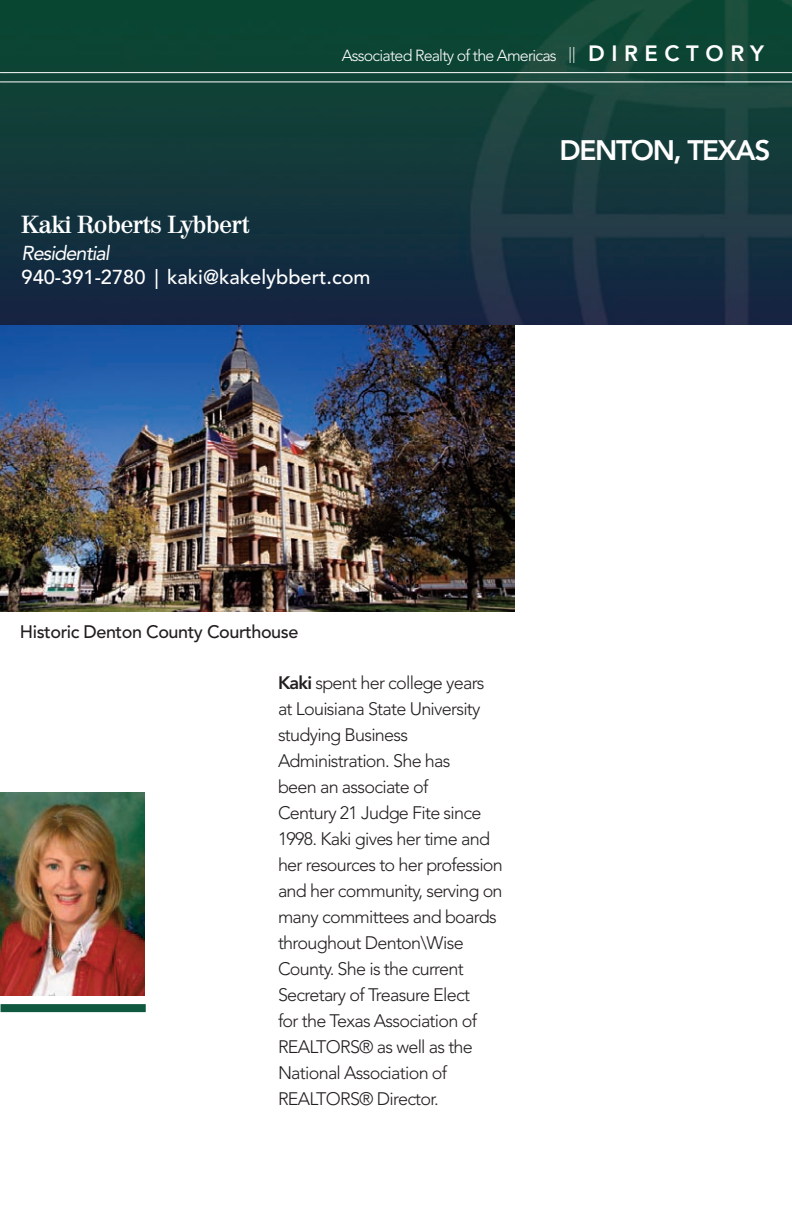
<style>
.page{position:relative;width:792px;height:1224px;background:#fff}
.page>*{position:absolute;margin:0;border:0;box-sizing:border-box;transform-origin:0 0}
.t1{font:800 28px "Avenir LT Std";letter-spacing:-.05em;color:#fff}
.t2{font:700 24px "Valencia";color:#fff}
.t3{font:500 20px "Avenir LT Std";color:#fff}
.t4{font:italic 20px "Avenir LT Std";letter-spacing:-.05em;color:#fff}
.t5{font:300 18px/26px "Avenir LT Std";letter-spacing:-.04em;color:#231f20}
.t6{font:500 18px "Avenir LT Std";letter-spacing:-.025em;color:#231f20}
.t7{font:300 16px "Avenir LT Std";letter-spacing:-.05em;color:#fff}
.s1{font-weight:800;font-size:22px}
.s2{font-weight:800}
</style>
<div class="page">
<img style="left:0;top:325px;width:515px;height:287px">
<img style="left:0;top:0;width:792px;height:325px">
<hr style="left:0;top:321px;width:515px;height:4px;background:#162242">
<hr style="left:0;top:72px;width:792px;height:1px;background:#fff">
<hr style="left:0;top:82px;width:792px;height:1px;background:#fff">
<div style="left:1px;top:1004px;width:145px;height:8px;background:#105941"></div>
<img style="left:1px;top:793px;width:144px;height:203px">
<p class="t7" style="left:342px;top:49px;width:424px">Associated Realty of the Americas || <span class="s1">D I R E C T O R Y</span></p>
<h2 class="t2" style="left:22px;top:216px;width:229px">Kaki Roberts Lybbert</h2>
<p class="t4" style="left:22px;top:245px;width:90px">Residential</p>
<p class="t3" style="left:22px;top:269px;width:350px">940-391-2780 | kaki@kakelybbert.com</p>
<h1 class="t1" style="left:560px;top:139px;width:212px">DENTON, TEXAS</h1>
<p class="t6" style="left:20px;top:624px;width:280px">Historic Denton County Courthouse</p>
<p class="t5" style="left:278px;top:671px;width:226px"><span class="s2">Kaki</span> spent her college years at Louisiana State University studying Business<br>Administration. She has<br>been an associate of<br>Century 21 Judge Fite since<br>1998. Kaki gives her time and her resources to her profession and her community, serving on many committees and boards throughout Denton\Wise<br>County. She is the current<br>Secretary of Treasure Elect<br>for the Texas Association of<br>REALTORS® as well as the<br>National Association of<br>REALTORS® Director.</p>
</div>
